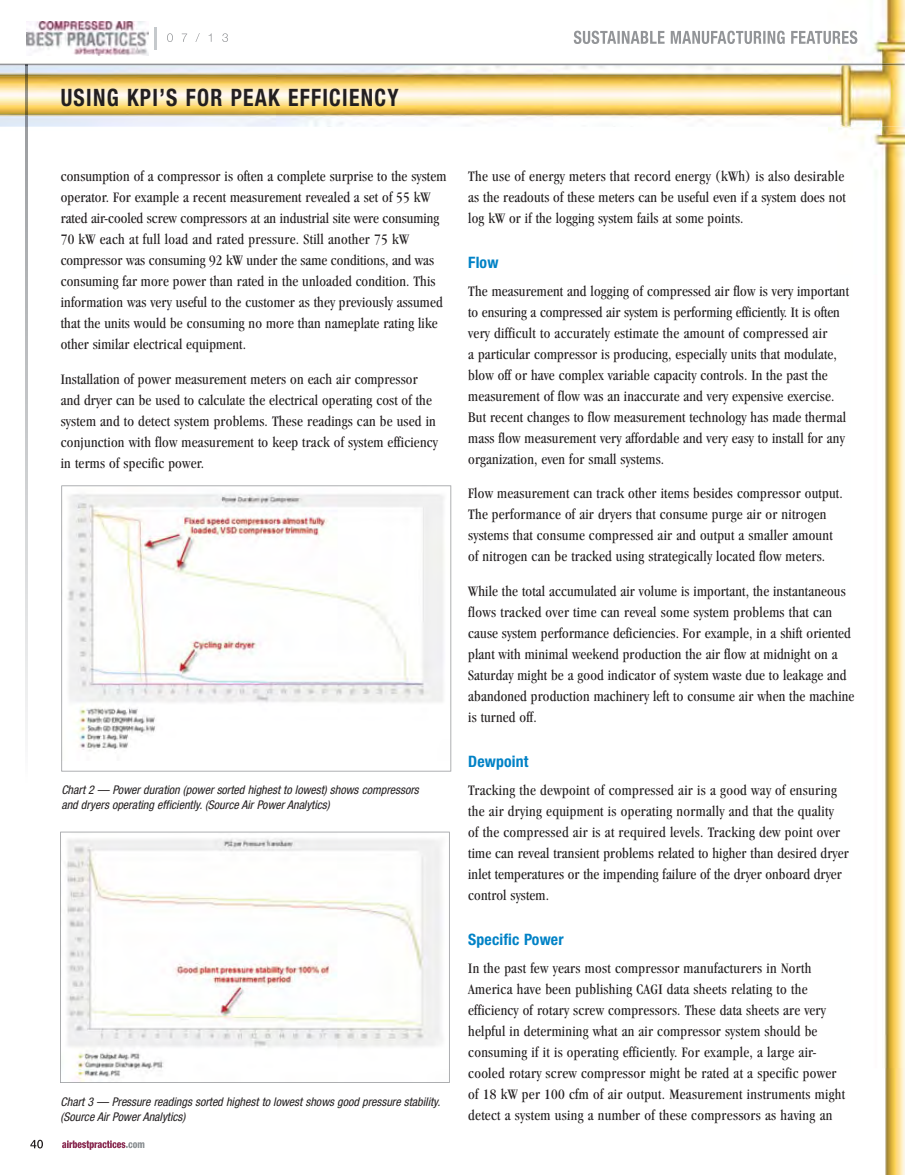
<style>
.page{position:relative;width:905px;height:1175px;background:#fff}
.page>*{position:absolute;margin:0;border:0;box-sizing:border-box;transform-origin:0 0}
.t1{font:700 condensed 24px "Helvetica Neue";letter-spacing:.06em;color:#231f20;scale:.9 1}
.t2{font:700 condensed 15.75px "Helvetica Neue";letter-spacing:.01em;color:#0082c6}
.t3{font:condensed 15px/21px "Garamond";letter-spacing:.01em;color:#231f20}
.t4{font:italic condensed 12px/15px "Helvetica Neue";color:#231f20}
</style>
<div class="page">
<img style="left:0;top:0;width:904px;height:1068px">
<img style="left:34px;top:1068px;width:870px;height:106px">
<img style="left:0;top:64px;width:904px;height:63px">
<svg style="left:61px;top:485px;width:390px;height:286px"></svg>
<svg style="left:60px;top:831px;width:389px;height:251px"></svg>
<img style="left:25px;top:66px;width:2px;height:717px">
<img style="left:26px;top:21px;width:122px;height:35px">
<img style="left:155px;top:28px;width:4px;height:22px">
<img style="left:167px;top:33px;width:61px;height:9px">
<svg style="left:30px;top:1139px;width:13px;height:9px"></svg>
<img style="left:62px;top:1140px;width:63px;height:9px">
<img style="left:126px;top:1142px;width:18px;height:6px">
<img style="left:573px;top:31px;width:284px;height:13px">
<img style="left:0;top:65px;width:904px;height:1px">
<h1 class="t1" style="left:61px;top:83px;width:377px">USING KPI’S FOR PEAK EFFICIENCy</h1>
<p class="t3" style="left:61px;top:166px;width:387px">consumption of a compressor is often a complete surprise to the system operator. For example a recent measurement revealed a set of 55 kW rated air-cooled screw compressors at an industrial site were consuming 70 kW each at full load and rated pressure. Still another 75 kW compressor was consuming 92 kW under the same conditions, and was consuming far more power than rated in the unloaded condition. This information was very useful to the customer as they previously assumed that the units would be consuming no more than nameplate rating like other similar electrical equipment.</p>
<p class="t3" style="left:61px;top:368px;width:379px">Installation of power measurement meters on each air compressor and dryer can be used to calculate the electrical operating cost of the system and to detect system problems. These readings can be used in conjunction with flow measurement to keep track of system efficiency in terms of specific power.</p>
<p class="t4" style="left:61px;top:782px;width:359px">Chart 2 — Power duration (power sorted highest to lowest) shows compressors and dryers operating efficiently. (Source Air Power Analytics)</p>
<p class="t4" style="left:61px;top:1094px;width:381px">Chart 3 — Pressure readings sorted highest to lowest shows good pressure stability. (Source Air Power Analytics)</p>
<p class="t3" style="left:468px;top:166px;width:379px;text-align:justify">The use of energy meters that record energy (kWh) is also desirable as the readouts of these meters can be useful even if a system does not log kW or if the logging system fails at some points.</p>
<p class="t2" style="left:468px;top:253px;width:32px">Flow</p>
<p class="t3" style="left:468px;top:280px;width:382px">The measurement and logging of compressed air flow is very important to ensuring a compressed air system is performing efficiently. It is often very difficult to accurately estimate the amount of compressed air<br>a particular compressor is producing, especially units that modulate, blow off or have complex variable capacity controls. In the past the measurement of flow was an inaccurate and very expensive exercise.<br>But recent changes to flow measurement technology has made thermal mass flow measurement very affordable and very easy to install for any organization, even for small systems.</p>
<p class="t3" style="left:468px;top:483px;width:376px">Flow measurement can track other items besides compressor output.<br>The performance of air dryers that consume purge air or nitrogen systems that consume compressed air and output a smaller amount of nitrogen can be tracked using strategically located flow meters.</p>
<p class="t3" style="left:468px;top:580px;width:388px">While the total accumulated air volume is important, the instantaneous flows tracked over time can reveal some system problems that can cause system performance deficiencies. For example, in a shift oriented plant with minimal weekend production the air flow at midnight on a Saturday might be a good indicator of system waste due to leakage and abandoned production machinery left to consume air when the machine is turned off.</p>
<p class="t2" style="left:468px;top:752px;width:62px">Dewpoint</p>
<p class="t3" style="left:468px;top:779px;width:382px">Tracking the dewpoint of compressed air is a good way of ensuring the air drying equipment is operating normally and that the quality<br>of the compressed air is at required levels. Tracking dew point over time can reveal transient problems related to higher than desired dryer inlet temperatures or the impending failure of the dryer onboard dryer control system.</p>
<p class="t2" style="left:468px;top:929px;width:97px">Specific Power</p>
<p class="t3" style="left:468px;top:957px;width:378px">In the past few years most compressor manufacturers in North America have been publishing CAGI data sheets relating to the efficiency of rotary screw compressors. These data sheets are very helpful in determining what an air compressor system should be consuming if it is operating efficiently. For example, a large air&shy;cooled rotary screw compressor might be rated at a specific power of 18 kW per 100 cfm of air output. Measurement instruments might detect a system using a number of these compressors as having an</p>
</div>
